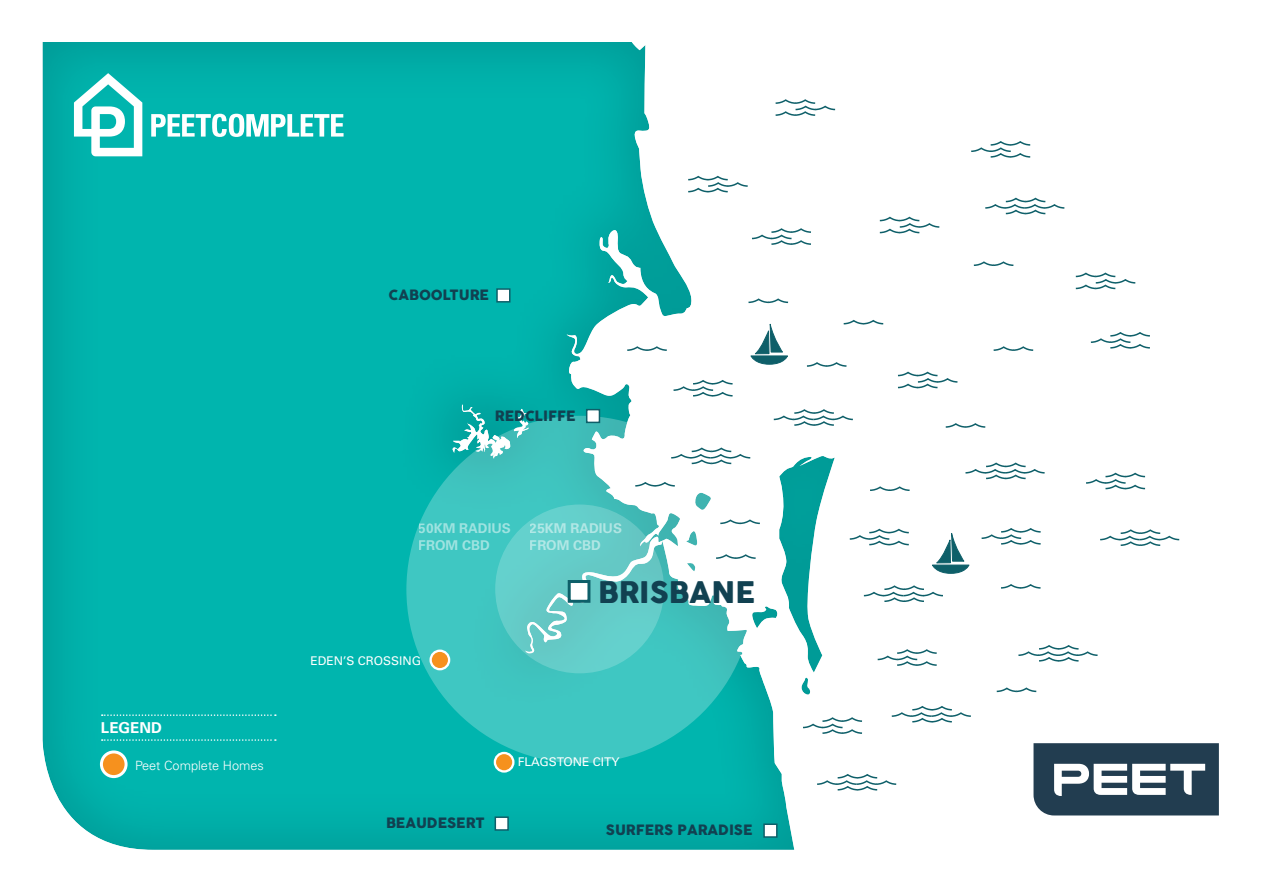
<style>
.page{position:relative;width:1263px;height:893px;background:#fff}
.page>*{position:absolute;margin:0;border:0;box-sizing:border-box;transform-origin:0 0}
.t1{font:29.1px "COCOGOOSE";color:#114151}
.t2{font:700 15px "Univers LT Std";color:#fff}
.t3{font:13.95px "COCOGOOSE";color:#114151}
.t4{font:700 13.5px/16.2px "Univers LT Std";color:#fff}
.t5{font:300 12.75px "Univers LT Std";color:#fff}
.t6{font:12px "Univers LT Std";color:#fff}
</style>
<div class="page">
<div style="left:41px;top:41px;width:795px;height:811px;background:#114151;opacity:.2"></div>
<svg style="left:406px;top:416px;width:348px;height:347px;fill:#3fc7c2"></svg>
<div style="left:495px;top:504px;width:169px;height:169px;background:#64cdc9;border-radius:50%"></div>
<svg style="left:102px;top:714px;width:174px;height:2px"></svg>
<svg style="left:102px;top:739px;width:174px;height:2px"></svg>
<div style="left:101px;top:752px;width:25px;height:25px;background:#f6911e;border-radius:50%"></div>
<div style="left:100px;top:750px;width:28px;height:28px;border:3px solid #fff;border-radius:50%"></div>
<svg style="left:1033px;top:743px;width:186px;height:72px"></svg>
<div style="left:496px;top:288px;width:14px;height:15px;background:#fff;border:2px solid #0e5f69"></div>
<div style="left:586px;top:409px;width:14px;height:14px;background:#fff;border:2px solid #0e5f69"></div>
<div style="left:495px;top:816px;width:14px;height:15px;background:#fff;border:2px solid #0e5f69"></div>
<div style="left:763px;top:823px;width:14px;height:15px;background:#fff;border:2px solid #0e5f69"></div>
<div style="left:568px;top:580px;width:22px;height:23px;background:#fff;border:3px solid #0e5f69"></div>
<div style="left:495px;top:753px;width:18px;height:18px;background:#f6911e;border-radius:50%"></div>
<div style="left:494px;top:752px;width:20px;height:21px;border:2px solid #fff;border-radius:50%"></div>
<div style="left:431px;top:651px;width:18px;height:18px;background:#f6911e;border-radius:50%"></div>
<div style="left:429px;top:650px;width:21px;height:20px;border:2px solid #fff;border-radius:50%"></div>
<svg style="left:151px;top:114px;width:193px;height:23px"></svg>
<svg style="left:74px;top:73px;width:68px;height:83px"></svg>
<svg style="left:971px;top:141px;width:60px;height:17px"></svg>
<svg style="left:849px;top:528px;width:60px;height:18px"></svg>
<svg style="left:801px;top:715px;width:61px;height:20px"></svg>
<svg style="left:877px;top:649px;width:60px;height:17px"></svg>
<svg style="left:1086px;top:472px;width:60px;height:18px"></svg>
<svg style="left:1090px;top:332px;width:60px;height:17px"></svg>
<svg style="left:981px;top:528px;width:60px;height:17px"></svg>
<svg style="left:750px;top:226px;width:62px;height:20px"></svg>
<svg style="left:672px;top:378px;width:62px;height:19px"></svg>
<svg style="left:1075px;top:272px;width:61px;height:18px"></svg>
<svg style="left:879px;top:216px;width:61px;height:18px"></svg>
<svg style="left:687px;top:174px;width:62px;height:19px"></svg>
<svg style="left:774px;top:97px;width:62px;height:20px"></svg>
<svg style="left:843px;top:319px;width:41px;height:6px"></svg>
<svg style="left:747px;top:296px;width:42px;height:8px"></svg>
<svg style="left:993px;top:346px;width:41px;height:5px"></svg>
<svg style="left:805px;top:360px;width:42px;height:7px"></svg>
<svg style="left:996px;top:687px;width:41px;height:6px"></svg>
<svg style="left:714px;top:552px;width:43px;height:8px"></svg>
<svg style="left:973px;top:261px;width:41px;height:5px"></svg>
<svg style="left:1001px;top:584px;width:40px;height:5px"></svg>
<svg style="left:626px;top:344px;width:42px;height:8px"></svg>
<svg style="left:945px;top:423px;width:41px;height:5px"></svg>
<svg style="left:719px;top:517px;width:42px;height:8px"></svg>
<svg style="left:634px;top:480px;width:42px;height:7px"></svg>
<svg style="left:870px;top:486px;width:40px;height:5px"></svg>
<svg style="left:898px;top:371px;width:60px;height:18px"></svg>
<svg style="left:985px;top:197px;width:80px;height:18px"></svg>
<svg style="left:863px;top:585px;width:80px;height:17px"></svg>
<svg style="left:816px;top:772px;width:81px;height:19px"></svg>
<svg style="left:891px;top:706px;width:80px;height:17px"></svg>
<svg style="left:1100px;top:529px;width:80px;height:17px"></svg>
<svg style="left:772px;top:407px;width:81px;height:20px"></svg>
<svg style="left:670px;top:446px;width:82px;height:19px"></svg>
<svg style="left:1018px;top:645px;width:80px;height:17px"></svg>
<svg style="left:965px;top:462px;width:80px;height:18px"></svg>
<svg style="left:932px;top:533px;width:38px;height:41px"></svg>
<svg style="left:750px;top:323px;width:38px;height:42px"></svg>
<p class="t2" style="left:101px;top:719px;width:62px">LEGEND</p>
<p class="t5" style="left:135px;top:757px;width:130px">Peet Complete Homes</p>
<p class="t3" style="left:389px;top:285px;width:102px">CABOOLTURE</p>
<p class="t3" style="left:495px;top:405px;width:82px">REDCLIFFE</p>
<p class="t4" style="left:419px;top:521px;width:94px">50KM RADIUS<br>FROM CBD</p>
<p class="t4" style="left:530px;top:521px;width:94px">25KM RADIUS<br>FROM CBD</p>
<p class="t6" style="left:310px;top:653px;width:112px">EDEN’S CROSSING</p>
<h1 class="t1" style="left:598px;top:570px;width:158px">BRISBANE</h1>
<p class="t3" style="left:386px;top:813px;width:100px">BEAUDESERT</p>
<p class="t6" style="left:518px;top:755px;width:103px">FLAGSTONE CITY</p>
<p class="t3" style="left:606px;top:820px;width:148px">SURFERS PARADISE</p>
</div>
